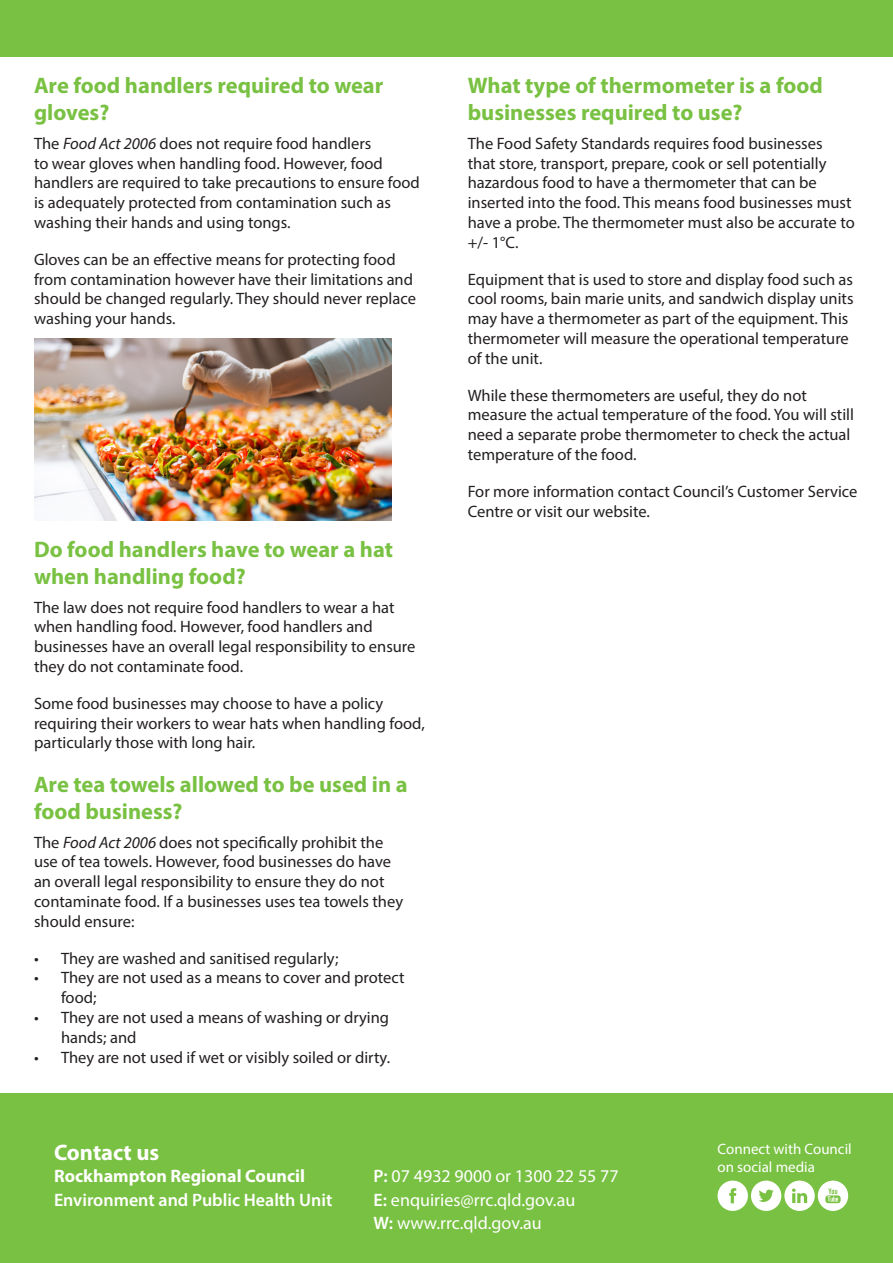
<style>
.page{position:relative;width:893px;height:1263px;background:#fff}
.page>*{position:absolute;margin:0;border:0;box-sizing:border-box;transform-origin:0 0}
.Headings{font:700 22.5px/27px "Myriad Pro";color:#79c142}
.t1{font:700 22.5px "Myriad Pro";color:#fff}
.t2{font:18px "Myriad Pro";color:#fff}
.t3{font:600 18px "Myriad Pro";color:#fff}
.t4{font:700 18px "Myriad Pro";color:#fff}
.Body_text{font:16.5px/19.8px "Myriad Pro";color:#231f20}
.t5{font:15px/18px "Myriad Pro";color:#fff}
.s1{font-style:italic}
.s2{font-weight:600}
</style>
<div class="page">
<div style="left:0;top:1094px;width:893px;height:169px;background:#79c142"></div>
<div style="left:0;top:0;width:893px;height:57px;background:#79c142"></div>
<svg style="left:718px;top:1180px;width:130px;height:31px"></svg>
<img style="left:34px;top:339px;width:358px;height:181px">
<p class="Headings" style="left:34px;top:72px;width:351px">Are food handlers required to wear gloves?</p>
<p class="Body_text" style="left:34px;top:133px;width:387px">The <span class="s1">Food Act 2006</span> does not require food handlers<br>to wear gloves when handling food. However, food handlers are required to take precautions to ensure food is adequately protected from contamination such as washing their hands and using tongs.</p>
<p class="Body_text" style="left:34px;top:249px;width:383px">Gloves can be an effective means for protecting food from contamination however have their limitations and should be changed regularly. They should never replace washing your hands.</p>
<p class="Headings" style="left:34px;top:535px;width:360px">Do food handlers have to wear a hat when handling food?</p>
<p class="Body_text" style="left:34px;top:597px;width:383px">The law does not require food handlers to wear a hat when handling food. However, food handlers and businesses have an overall legal responsibility to ensure they do not contaminate food.</p>
<p class="Body_text" style="left:34px;top:693px;width:392px">Some food businesses may choose to have a policy requiring their workers to wear hats when handling food, particularly those with long hair.</p>
<p class="Headings" style="left:34px;top:770px;width:375px">Are tea towels allowed to be used in a food business?</p>
<p class="Body_text" style="left:34px;top:832px;width:371px">The <span class="s1">Food Act 2006</span> does not specifically prohibit the use of tea towels. However, food businesses do have an overall legal responsibility to ensure they do not contaminate food. If a businesses uses tea towels they should ensure:</p>
<p class="Body_text" style="left:34px;top:948px;width:306px">• They are washed and sanitised regularly;</p>
<p class="Body_text" style="left:61px;top:968px;width:345px;text-indent:-27px">• They are not used as a means to cover and protect food;</p>
<p class="Body_text" style="left:61px;top:1007px;width:330px;text-indent:-27px">• They are not used a means of washing or drying hands; and</p>
<p class="Body_text" style="left:34px;top:1047px;width:358px">• They are not used if wet or visibly soiled or dirty.</p>
<p class="Headings" style="left:468px;top:72px;width:357px">What type of thermometer is a food businesses required to use?</p>
<p class="Body_text" style="left:468px;top:133px;width:388px">The Food Safety Standards requires food businesses<br>that store, transport, prepare, cook or sell potentially hazardous food to have a thermometer that can be inserted into the food. This means food businesses must have a probe. The thermometer must also be accurate to +/- 1°C.</p>
<p class="Body_text" style="left:468px;top:269px;width:387px">Equipment that is used to store and display food such as cool rooms, bain marie units, and sandwich display units may have a thermometer as part of the equipment. This thermometer will measure the operational temperature of the unit.</p>
<p class="Body_text" style="left:468px;top:385px;width:388px">While these thermometers are useful, they do not measure the actual temperature of the food. You will still need a separate probe thermometer to check the actual temperature of the food.</p>
<p class="Body_text" style="left:468px;top:481px;width:391px">For more information contact Council’s Customer Service<br>Centre or visit our website.</p>
<p class="t1" style="left:54px;top:1138px;width:107px">Contact us</p>
<p class="t4" style="left:54px;top:1164px;width:253px">Rockhampton Regional Council</p>
<p class="t3" style="left:54px;top:1188px;width:280px">Environment and Public Health Unit</p>
<p class="t2" style="left:374px;top:1165px;width:247px"><span class="s2">P:</span> 07 4932 9000 or 1300 22 55 77</p>
<p class="t2" style="left:374px;top:1188px;width:203px"><span class="s2">E:</span> enquiries@rrc.qld.gov.au</p>
<p class="t2" style="left:374px;top:1212px;width:169px"><span class="s2">W:</span> www.rrc.qld.gov.au</p>
<p class="t5" style="left:718px;top:1139px;width:136px">Connect with Council on social media</p>
</div>
